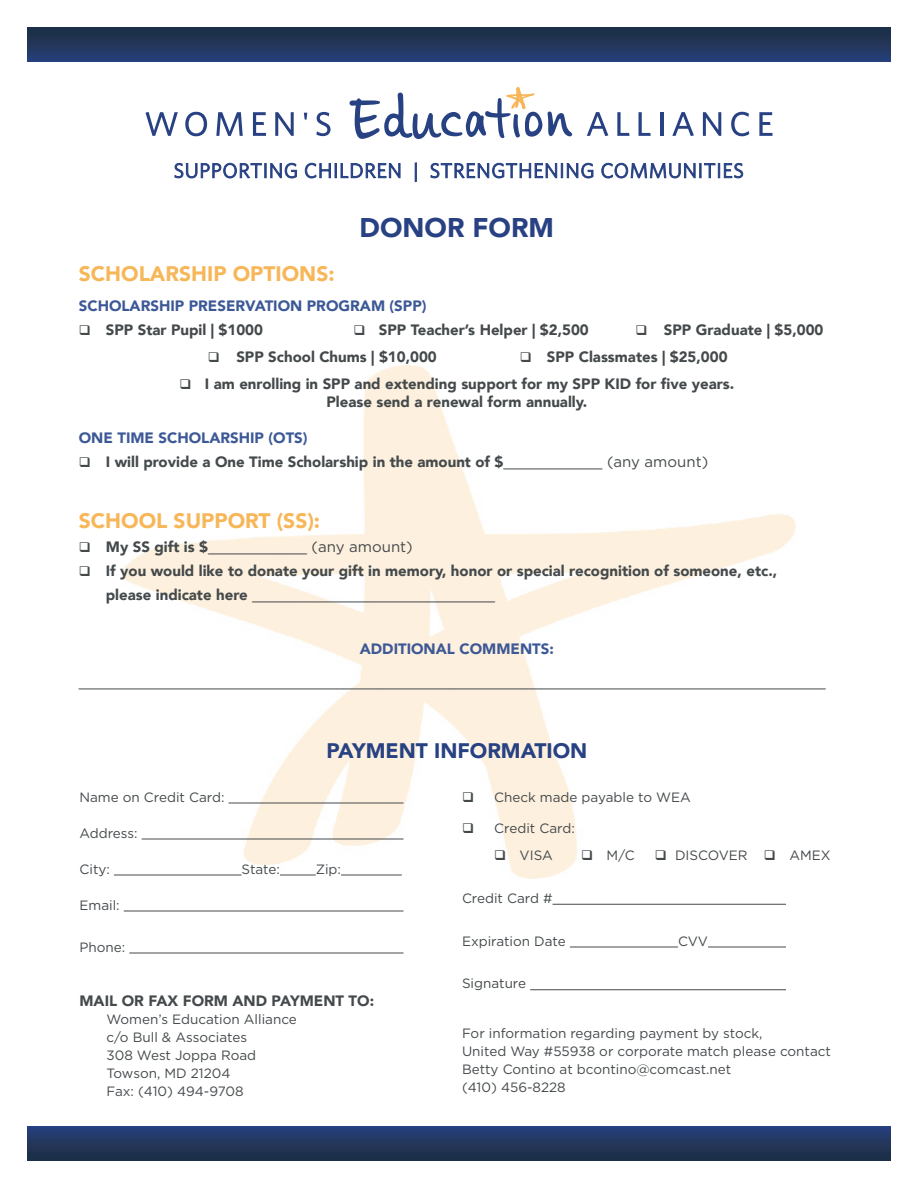
<style>
.page{position:relative;width:918px;height:1188px;background:#fff}
.page>*{position:absolute;margin:0;border:0;box-sizing:border-box;transform-origin:0 0}
.t1{font:900 27px "Avenir";color:#274182}
.t2{font:900 21px "Avenir";color:#f7b658}
.t3{font:900 21px "Avenir";color:#274182}
.t4{font:900 15px/18px "Avenir";color:#44494b;text-align:center}
.t5{font:15px "Gotham";color:#44494b}
.t6{font:900 15px "Avenir";color:#3c5896}
.t7{font:13.5px/18px "Gotham";color:#44494b}
.s1{font-family:"Gotham";font-weight:400}
.s2{font-family:"Avenir";font-weight:900}
</style>
<div class="page">
<img style="left:122px;top:365px;width:674px;height:514px">
<svg style="left:145px;top:112px;width:33px;height:24px"></svg>
<svg style="left:185px;top:112px;width:22px;height:24px"></svg>
<svg style="left:216px;top:112px;width:27px;height:24px"></svg>
<svg style="left:253px;top:112px;width:13px;height:24px"></svg>
<svg style="left:275px;top:112px;width:19px;height:24px"></svg>
<svg style="left:304px;top:113px;width:3px;height:7px"></svg>
<svg style="left:316px;top:112px;width:15px;height:24px"></svg>
<svg style="left:548px;top:112px;width:24px;height:24px"></svg>
<svg style="left:587px;top:112px;width:21px;height:24px"></svg>
<svg style="left:617px;top:112px;width:13px;height:24px"></svg>
<svg style="left:639px;top:112px;width:12px;height:24px"></svg>
<hr style="left:660px;top:112px;width:3px;height:24px;background:#274182">
<svg style="left:672px;top:112px;width:22px;height:24px"></svg>
<svg style="left:703px;top:112px;width:18px;height:24px"></svg>
<svg style="left:731px;top:112px;width:18px;height:24px"></svg>
<svg style="left:759px;top:112px;width:14px;height:24px"></svg>
<svg style="left:350px;top:87px;width:192px;height:52px"></svg>
<svg style="left:175px;top:163px;width:568px;height:19px"></svg>
<div style="left:27px;top:27px;width:864px;height:34px;background:linear-gradient(to bottom,#1c2d40,#273e75)"></div>
<div style="left:27px;top:1127px;width:864px;height:34px;background:linear-gradient(to bottom,#273f78,#1d2e43)"></div>
<hr style="left:229px;top:803px;width:174px;height:1px;background:#44494b">
<hr style="left:142px;top:839px;width:262px;height:1px;background:#44494b">
<hr style="left:114px;top:875px;width:128px;height:1px;background:#44494b">
<hr style="left:280px;top:875px;width:36px;height:1px;background:#44494b">
<hr style="left:341px;top:875px;width:61px;height:1px;background:#44494b">
<hr style="left:124px;top:911px;width:280px;height:1px;background:#44494b">
<hr style="left:129px;top:953px;width:274px;height:1px;background:#44494b">
<hr style="left:553px;top:904px;width:233px;height:1px;background:#44494b">
<hr style="left:570px;top:947px;width:108px;height:1px;background:#44494b">
<hr style="left:708px;top:947px;width:78px;height:1px;background:#44494b">
<hr style="left:530px;top:989px;width:256px;height:1px;background:#44494b">
<h1 class="t1" style="left:360px;top:205px;width:196px">DONOR FORM</h1>
<h2 class="t2" style="left:79px;top:255px;width:257px">SCHOLARSHIP OPTIONS:</h2>
<p class="t6" style="left:79px;top:293px;width:349px">SCHOLARSHIP PRESERVATION PROGRAM (SPP)</p>
<p class="t4" style="left:79px;top:320px;width:186px">❑ SPP Star Pupil | $1000</p>
<p class="t4" style="left:353px;top:320px;width:237px">❑ SPP Teacher’s Helper | $2,500</p>
<p class="t4" style="left:635px;top:320px;width:190px">❑ SPP Graduate | $5,000</p>
<p class="t4" style="left:208px;top:347px;width:230px">❑ SPP School Chums | $10,000</p>
<p class="t4" style="left:520px;top:347px;width:209px">❑ SPP Classmates | $25,000</p>
<p class="t4" style="left:179px;top:374px;width:556px">❑ I am enrolling in SPP and extending support for my SPP KID for five years.<br>Please send a renewal form annually.</p>
<p class="t6" style="left:79px;top:425px;width:230px">ONE TIME SCHOLARSHIP (OTS)</p>
<p class="t4" style="left:79px;top:452px;width:631px">❑ I will provide a One Time Scholarship in the amount of $<span class="s1">___________ (any amount)</span></p>
<h2 class="t2" style="left:79px;top:503px;width:243px">SCHOOL SUPPORT (SS):</h2>
<p class="t5" style="left:79px;top:537px;width:335px">❑ <span class="s2">My SS gift is $</span>___________ (any amount)</p>
<p class="t4" style="left:79px;top:561px;width:700px">❑ If you would like to donate your gift in memory, honor or special recognition of someone, etc.,</p>
<p class="t5" style="left:106px;top:585px;width:391px"><span class="s2">please indicate here</span> ___________________________</p>
<p class="t6" style="left:360px;top:636px;width:196px">ADDITIONAL COMMENTS:</p>
<p class="t5" style="left:79px;top:672px;width:748px">___________________________________________________________________________________</p>
<h2 class="t3" style="left:326px;top:732px;width:262px">PAYMENT INFORMATION</h2>
<p class="t7" style="left:80px;top:788px;width:146px">Name on Credit Card:</p>
<p class="t7" style="left:80px;top:824px;width:60px">Address:</p>
<p class="t7" style="left:80px;top:860px;width:32px">City:</p>
<p class="t7" style="left:242px;top:860px;width:40px">State:</p>
<p class="t7" style="left:316px;top:860px;width:27px">Zip:</p>
<p class="t7" style="left:80px;top:896px;width:42px">Email:</p>
<p class="t7" style="left:80px;top:938px;width:47px">Phone:</p>
<p class="t4" style="left:80px;top:991px;width:296px">MAIL OR FAX FORM AND PAYMENT TO:</p>
<p class="t7" style="left:106px;top:1010px;width:192px">Women’s Education Alliance c/o Bull &amp; Associates<br>308 West Joppa Road<br>Towson, MD 21204<br>Fax: (410) 494-9708</p>
<p class="t7" style="left:462px;top:788px;width:230px">❑ Check made payable to WEA</p>
<p class="t7" style="left:462px;top:819px;width:114px">❑ Credit Card:</p>
<p class="t7" style="left:494px;top:846px;width:60px">❑ VISA</p>
<p class="t7" style="left:581px;top:846px;width:55px">❑ M/C</p>
<p class="t7" style="left:655px;top:846px;width:177px">❑ DISCOVER ❑ AMEX</p>
<p class="t7" style="left:462px;top:889px;width:92px">Credit Card #</p>
<p class="t7" style="left:462px;top:932px;width:105px">Expiration Date</p>
<p class="t7" style="left:678px;top:932px;width:32px">CVV</p>
<p class="t7" style="left:462px;top:974px;width:66px">Signature</p>
<p class="t7" style="left:462px;top:1024px;width:371px">For information regarding payment by stock,<br>United Way #55938 or corporate match please contact Betty Contino at bcontino@comcast.net<br>(410) 456-8228</p>
</div>
